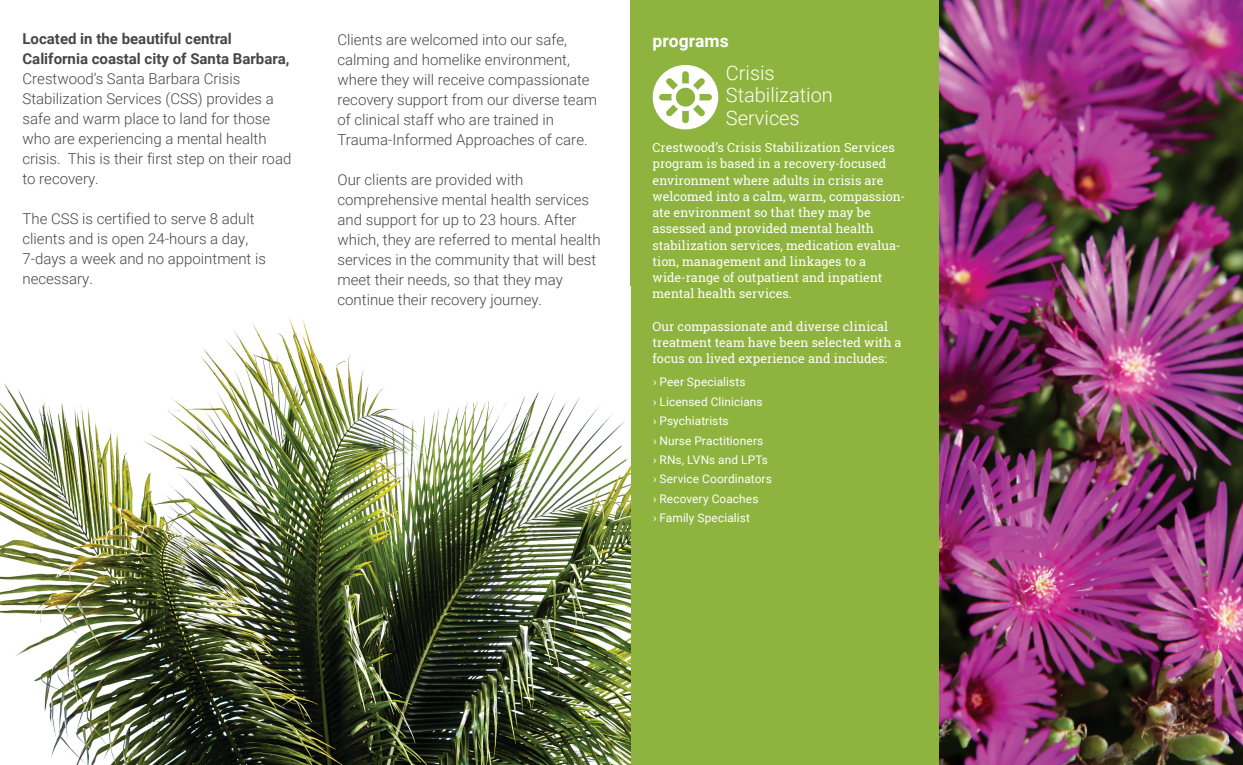
<style>
.page{position:relative;width:1243px;height:765px;background:#fff}
.page>*{position:absolute;margin:0;border:0;box-sizing:border-box;transform-origin:0 0}
.t1{font:300 20px/22.5px "Roboto";color:#fff}
.t2{font:700 17.5px "Roboto";color:#fff}
.t3{font:300 15px/20px "Roboto";color:#464747}
.t4{font:700 15px "Roboto";color:#464747}
.t5{font:12.5px/16.2px "Roboto Slab";color:#fff}
.t6{font:11.88px/19.4px "Roboto";letter-spacing:.01em;color:#fff}
</style>
<div class="page">
<div style="left:630px;top:0;width:613px;height:765px;background:#8eb33e"></div>
<img style="left:940px;top:0;width:303px;height:765px">
<img style="left:0;top:318px;width:630px;height:447px">
<svg style="left:653px;top:65px;width:65px;height:64px"></svg>
<p class="t4" style="left:22px;top:28px;width:211px">Located in the beautiful central</p>
<p class="t2" style="left:652px;top:28px;width:78px">programs</p>
<p class="t4" style="left:22px;top:48px;width:268px">California coastal city of Santa Barbara,</p>
<p class="t3" style="left:22px;top:68px;width:270px">Crestwood’s Santa Barbara Crisis Stabilization Services (CSS) provides a safe and warm place to land for those who are experiencing a mental health crisis. This is their first step on their road to recovery.</p>
<p class="t3" style="left:22px;top:208px;width:245px">The CSS is certified to serve 8 adult clients and is open 24-hours a day,<br>7-days a week and no appointment is necessary.</p>
<p class="t3" style="left:338px;top:29px;width:261px">Clients are welcomed into our safe, calming and homelike environment, where they will receive compassionate recovery support from our diverse team of clinical staff who are trained in Trauma-Informed Approaches of care.</p>
<p class="t3" style="left:338px;top:169px;width:265px">Our clients are provided with comprehensive mental health services and support for up to 23 hours. After which, they are referred to mental health services in the community that will best meet their needs, so that they may continue their recovery journey.</p>
<h1 class="t1" style="left:726px;top:61px;width:109px">Crisis<br>Stabilization<br>Services</h1>
<p class="t5" style="left:652px;top:139px;width:254px">Crestwood’s Crisis Stabilization Services program is based in a recovery-focused environment where adults in crisis are welcomed into a calm, warm, compassion&shy;ate environment so that they may be assessed and provided mental health stabilization services, medication evalua&shy;tion, management and linkages to a wide-range of outpatient and inpatient mental health services.</p>
<p class="t5" style="left:652px;top:318px;width:250px">Our compassionate and diverse clinical treatment team have been selected with a focus on lived experience and includes:</p>
<p class="t6" style="left:653px;top:372px;width:120px">› Peer Specialists<br>› Licensed Clinicians<br>› Psychiatrists<br>› Nurse Practitioners<br>› RNs, LVNs and LPTs › Service Coordinators › Recovery Coaches<br>› Family Specialist</p>
</div>
